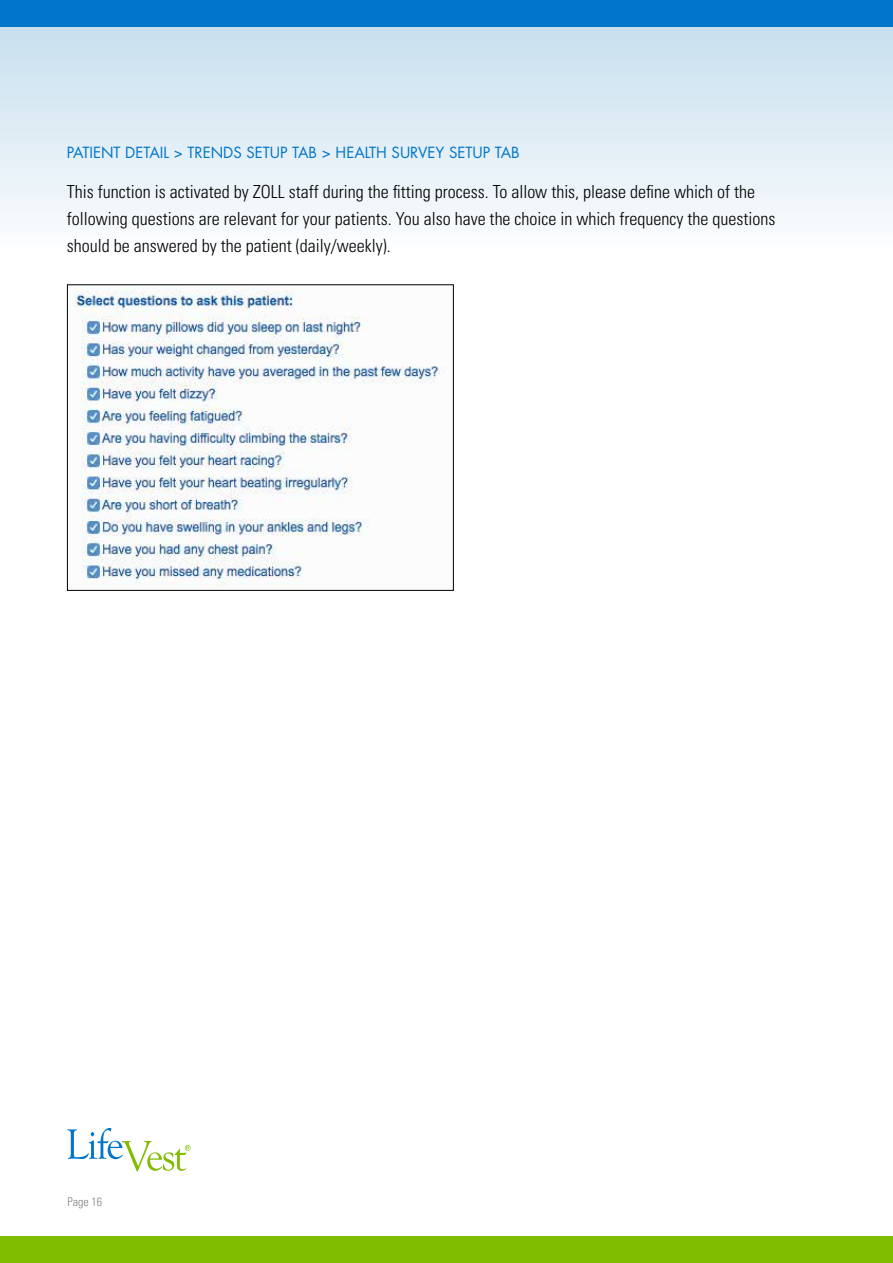
<style>
.page{position:relative;width:893px;height:1263px;background:#fff}
.page>*{position:absolute;margin:0;border:0;box-sizing:border-box;transform-origin:0 0}
.t1{font:300 condensed 18px/27px "Univers LT Std";color:#000}
.t2{font:15px "Futura Std";color:#0075c9}
.t3{font:300 condensed 12px "Univers LT Std";color:#808285}
</style>
<div class="page">
<div style="left:0;top:1236px;width:893px;height:27px;background:#80bc00"></div>
<div style="left:0;top:23px;width:893px;height:227px;background:linear-gradient(to bottom,#c5deed,#fcfdfe)"></div>
<div style="left:0;top:0;width:893px;height:27px;background:#0075c9"></div>
<img style="left:73px;top:286px;width:371px;height:301px">
<div style="left:67px;top:284px;width:387px;height:307px;border:1px solid #000"></div>
<svg style="left:67px;top:1128px;width:123px;height:43px"></svg>
<p class="t2" style="left:67px;top:143px;width:454px">PATIENT DETAIL &gt; TRENDS SETUP TAB &gt; HEALTH SURVEY SETUP TAB</p>
<p class="t1" style="left:67px;top:178px;width:710px">This function is activated by ZOLL staff during the fitting process. To allow this, please define which of the following questions are relevant for your patients. You also have the choice in which frequency the questions should be answered by the patient (daily/weekly).</p>
<p class="t3" style="left:68px;top:1194px;width:36px">Page 16</p>
</div>
